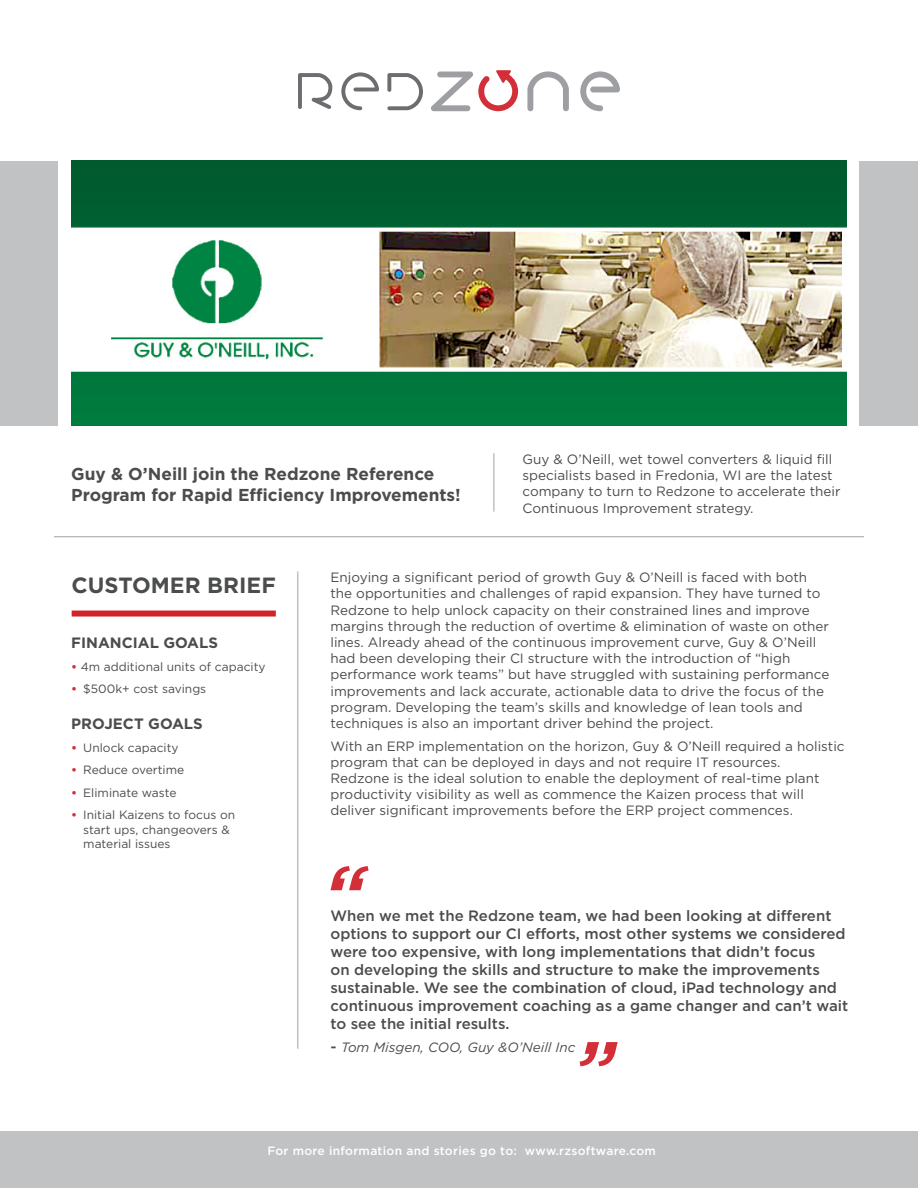
<style>
.page{position:relative;width:918px;height:1188px;background:#fff}
.page>*{position:absolute;margin:0;border:0;box-sizing:border-box;transform-origin:0 0}
.t1{font:700 22.05px "Gotham";color:#4b4c4d}
.t2{font:700 17.25px/20.7px "Gotham";color:#4b4c4d}
.t3{font:500 15px/18px "Gotham";color:#4b4c4d}
.t4{font:700 15px "Gotham";color:#4b4c4d}
.t5{font:13.5px/16.2px "Gotham";color:#4b4c4d}
.t6{font:italic 13.5px "Gotham";color:#4b4c4d}
.t7{font:12px/14.4px "Gotham";color:#4b4c4d}
.t8{font:500 12px "Gotham";letter-spacing:.025em;color:#fff}
.s1{font-weight:700;color:#d32f39}
.s2{font-weight:500;font-style:normal;font-size:15px}
</style>
<div class="page">
<div style="left:0;top:1131px;width:918px;height:57px;background:#c1c2c4"></div>
<svg style="left:387px;top:73px;width:36px;height:37px"></svg>
<svg style="left:527px;top:71px;width:42px;height:40px"></svg>
<svg style="left:580px;top:71px;width:40px;height:40px"></svg>
<svg style="left:431px;top:70px;width:87px;height:41px"></svg>
<svg style="left:341px;top:72px;width:38px;height:38px"></svg>
<svg style="left:298px;top:73px;width:34px;height:36px"></svg>
<div style="left:0;top:161px;width:58px;height:265px;background:#c1c2c4"></div>
<div style="left:860px;top:161px;width:58px;height:265px;background:#c1c2c4"></div>
<div style="left:72px;top:611px;width:204px;height:6px;background:#d1232a"></div>
<img style="left:71px;top:161px;width:776px;height:265px">
<svg style="left:330px;top:866px;width:39px;height:24px"></svg>
<svg style="left:580px;top:1042px;width:38px;height:24px"></svg>
<hr style="left:54px;top:537px;width:810px;height:1px;background:#a1a3a6">
<hr style="left:298px;top:571px;width:1px;height:478px;background:#a1a3a6">
<hr style="left:494px;top:453px;width:1px;height:59px;background:#a1a3a6">
<p class="t2" style="left:71px;top:463px;width:391px">Guy &amp; O’Neill join the Redzone Reference<br>Program for Rapid Efficiency Improvements!</p>
<p class="t5" style="left:523px;top:451px;width:319px">Guy &amp; O’Neill, wet towel converters &amp; liquid fill specialists based in Fredonia, WI are the latest company to turn to Redzone to accelerate their Continuous Improvement strategy.</p>
<p class="t1" style="left:72px;top:571px;width:206px">CUSTOMER BRIEF</p>
<p class="t4" style="left:71px;top:633px;width:148px">FINANCIAL GOALS</p>
<p class="t7" style="left:71px;top:659px;width:196px"><span class="s1">•</span> 4m additional units of capacity</p>
<p class="t7" style="left:71px;top:681px;width:137px"><span class="s1">•</span> $500k+ cost savings</p>
<p class="t4" style="left:71px;top:714px;width:133px">PROJECT GOALS</p>
<p class="t7" style="left:71px;top:740px;width:109px"><span class="s1">•</span> Unlock capacity</p>
<p class="t7" style="left:71px;top:762px;width:114px"><span class="s1">•</span> Reduce overtime</p>
<p class="t7" style="left:71px;top:785px;width:107px"><span class="s1">•</span> Eliminate waste</p>
<p class="t7" style="left:83px;top:807px;width:153px;text-indent:-12px"><span class="s1">•</span> Initial Kaizens to focus on start ups, changeovers &amp; material issues</p>
<p class="t5" style="left:330px;top:569px;width:500px">Enjoying a significant period of growth Guy &amp; O’Neill is faced with both the opportunities and challenges of rapid expansion. They have turned to Redzone to help unlock capacity on their constrained lines and improve margins through the reduction of overtime &amp; elimination of waste on other lines. Already ahead of the continuous improvement curve, Guy &amp; O’Neill had been developing their CI structure with the introduction of “high performance work teams” but have struggled with sustaining performance improvements and lack accurate, actionable data to drive the focus of the program. Developing the team’s skills and knowledge of lean tools and techniques is also an important driver behind the project.</p>
<p class="t5" style="left:330px;top:737px;width:516px">With an ERP implementation on the horizon, Guy &amp; O’Neill required a holistic program that can be deployed in days and not require IT resources.<br>Redzone is the ideal solution to enable the deployment of real-time plant productivity visibility as well as commence the Kaizen process that will deliver significant improvements before the ERP project commences.</p>
<p class="t3" style="left:330px;top:907px;width:519px">When we met the Redzone team, we had been looking at different options to support our CI efforts, most other systems we considered were too expensive, with long implementations that didn’t focus<br>on developing the skills and structure to make the improvements sustainable. We see the combination of cloud, iPad technology and continuous improvement coaching as a game changer and can’t wait to see the initial results.</p>
<p class="t6" style="left:330px;top:1038px;width:246px"><span class="s2">-</span> Tom Misgen, COO, Guy &amp;O’Neill Inc</p>
<p class="t8" style="left:267px;top:1142px;width:390px">For more information and stories go to: www.rzsoftware.com</p>
</div>
